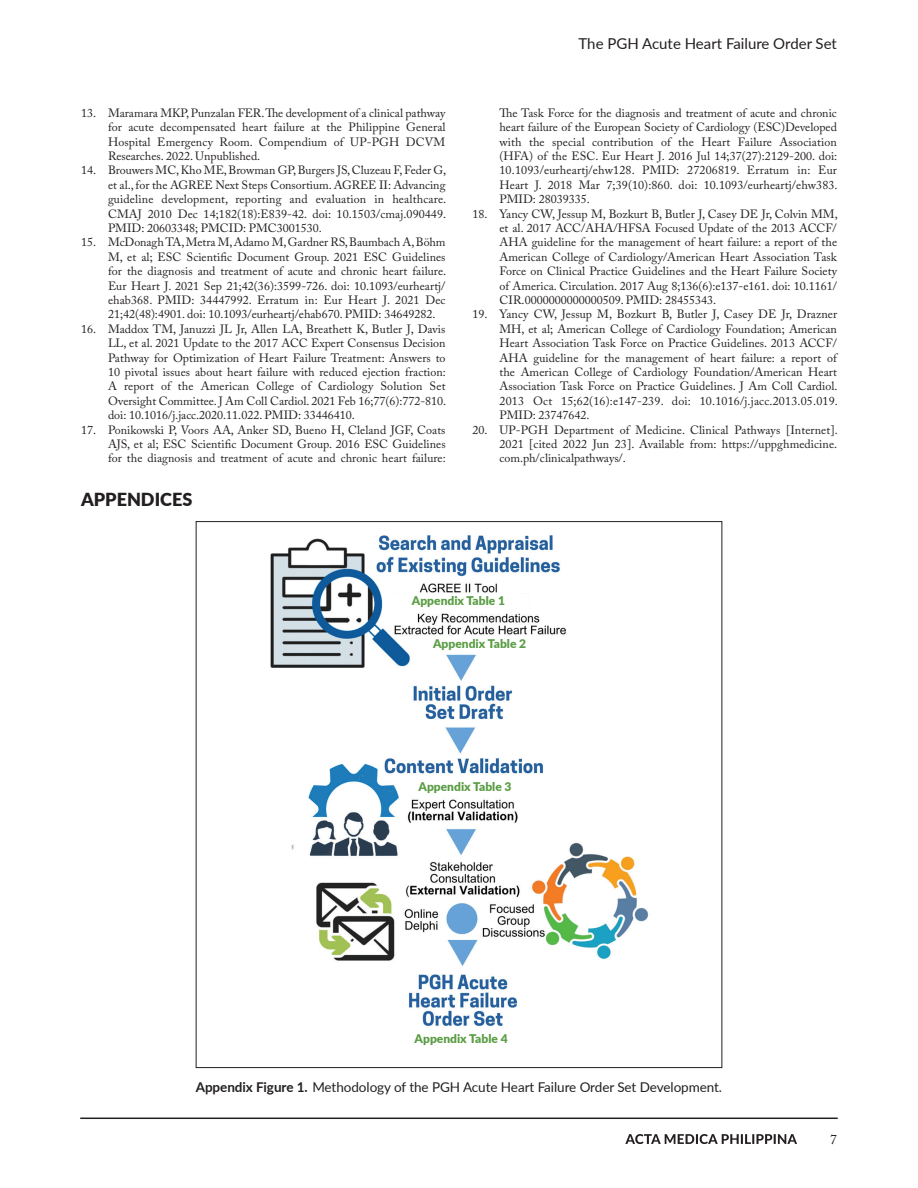
<style>
.page{position:relative;width:918px;height:1188px;background:#fff}
.page>*{position:absolute;margin:0;border:0;box-sizing:border-box;transform-origin:0 0}
.t1{font:900 18px "Lato";color:#231f20}
.t2{font:15px "Lato";color:#231f20}
.t3{font:13.5px "Lato";letter-spacing:-.005em;color:#231f20}
.t4{font:13.5px "Adobe Caslon Pro";color:#231f20}
.t5{font:12px/14.4px "Adobe Caslon Pro";color:#231f20;text-align:justify}
.t6{font:900 12px "Lato";color:#5a9d44}
.s1{font-weight:700}
</style>
<div class="page">
<img style="left:270px;top:535px;width:379px;height:491px">
<div style="left:388px;top:594px;width:141px;height:16px;background:#fff"></div>
<div style="left:401px;top:780px;width:148px;height:16px;background:#fff"></div>
<div style="left:409px;top:636px;width:142px;height:16px;background:#fff"></div>
<hr style="left:80px;top:1118px;width:758px;height:1px;background:#231f20">
<svg style="left:625px;top:1134px;width:172px;height:10px"></svg>
<p class="t5" style="left:108px;top:105px;width:339px;text-indent:-27px">13. Maramara MKP, Punzalan FER. The development of a clinical pathway for acute decompensated heart failure at the Philippine General Hospital Emergency Room. Compendium of UP-PGH DCVM Researches. 2022. Unpublished.</p>
<p class="t5" style="left:108px;top:163px;width:340px;text-indent:-27px">14. Brouwers MC, Kho ME, Browman GP, Burgers JS, Cluzeau F, Feder G, et al., for the AGREE Next Steps Consortium. AGREE II: Advancing guideline development, reporting and evaluation in healthcare.<br>CMAJ 2010 Dec 14;182(18):E839-42. doi: 10.1503/cmaj.090449.<br>PMID: 20603348; PMCID: PMC3001530.</p>
<p class="t5" style="left:108px;top:235px;width:340px;text-indent:-27px">15. McDonagh TA, Metra M, Adamo M, Gardner RS, Baumbach A, Böhm M, et al; ESC Scientific Document Group. 2021 ESC Guidelines for the diagnosis and treatment of acute and chronic heart failure.<br>Eur Heart J. 2021 Sep 21;42(36):3599-726. doi: 10.1093/eurheartj/ ehab368. PMID: 34447992. Erratum in: Eur Heart J. 2021 Dec 21;42(48):4901. doi: 10.1093/eurheartj/ehab670. PMID: 34649282.</p>
<p class="t5" style="left:108px;top:321px;width:340px;text-indent:-27px">16. Maddox TM, Januzzi JL Jr, Allen LA, Breathett K, Butler J, Davis LL, et al. 2021 Update to the 2017 ACC Expert Consensus Decision Pathway for Optimization of Heart Failure Treatment: Answers to 10 pivotal issues about heart failure with reduced ejection fraction:<br>A report of the American College of Cardiology Solution Set Oversight Committee. J Am Coll Cardiol. 2021 Feb 16;77(6):772-810. doi: 10.1016/j.jacc.2020.11.022. PMID: 33446410.</p>
<p class="t5" style="left:108px;top:422px;width:339px;text-indent:-27px">17. Ponikowski P, Voors AA, Anker SD, Bueno H, Cleland JGF, Coats AJS, et al; ESC Scientific Document Group. 2016 ESC Guidelines for the diagnosis and treatment of acute and chronic heart failure:</p>
<h1 class="t1" style="left:81px;top:486px;width:113px">APPENDICES</h1>
<p class="t2" style="left:579px;top:33px;width:260px">The PGH Acute Heart Failure Order Set</p>
<p class="t5" style="left:500px;top:105px;width:340px">The Task Force for the diagnosis and treatment of acute and chronic heart failure of the European Society of Cardiology (ESC)Developed with the special contribution of the Heart Failure Association (HFA) of the ESC. Eur Heart J. 2016 Jul 14;37(27):2129-200. doi:<br>10.1093/eurheartj/ehw128. PMID: 27206819. Erratum in: Eur Heart J. 2018 Mar 7;39(10):860. doi: 10.1093/eurheartj/ehw383.<br>PMID: 28039335.</p>
<p class="t5" style="left:500px;top:206px;width:340px;text-indent:-27px">18. Yancy CW, Jessup M, Bozkurt B, Butler J, Casey DE Jr, Colvin MM, et al. 2017 ACC/AHA/HFSA Focused Update of the 2013 ACCF/ AHA guideline for the management of heart failure: a report of the American College of Cardiology/American Heart Association Task Force on Clinical Practice Guidelines and the Heart Failure Society of America. Circulation. 2017 Aug 8;136(6):e137-e161. doi: 10.1161/ CIR.0000000000000509. PMID: 28455343.</p>
<p class="t5" style="left:500px;top:307px;width:340px;text-indent:-27px">19. Yancy CW, Jessup M, Bozkurt B, Butler J, Casey DE Jr, Drazner MH, et al; American College of Cardiology Foundation; American Heart Association Task Force on Practice Guidelines. 2013 ACCF/ AHA guideline for the management of heart failure: a report of the American College of Cardiology Foundation/American Heart Association Task Force on Practice Guidelines. J Am Coll Cardiol.<br>2013 Oct 15;62(16):e147-239. doi: 10.1016/j.jacc.2013.05.019.<br>PMID: 23747642.</p>
<p class="t5" style="left:500px;top:422px;width:340px;text-indent:-27px">20. UP-PGH Department of Medicine. Clinical Pathways [Internet].<br>2021 [cited 2022 Jun 23]. Available from: https://uppghmedicine. com.ph/clinicalpathways/.</p>
<p class="t6" style="left:412px;top:592px;width:95px">Appendix Table 1</p>
<p class="t6" style="left:433px;top:634px;width:95px">Appendix Table 2</p>
<p class="t6" style="left:418px;top:778px;width:95px">Appendix Table 3</p>
<p class="t6" style="left:415px;top:1029px;width:95px">Appendix Table 4</p>
<p class="t3" style="left:196px;top:1078px;width:528px"><span class="s1">Appendix Figure 1.</span> Methodology of the PGH Acute Heart Failure Order Set Development.</p>
<p class="t4" style="left:830px;top:1131px;width:8px">7</p>
</div>
